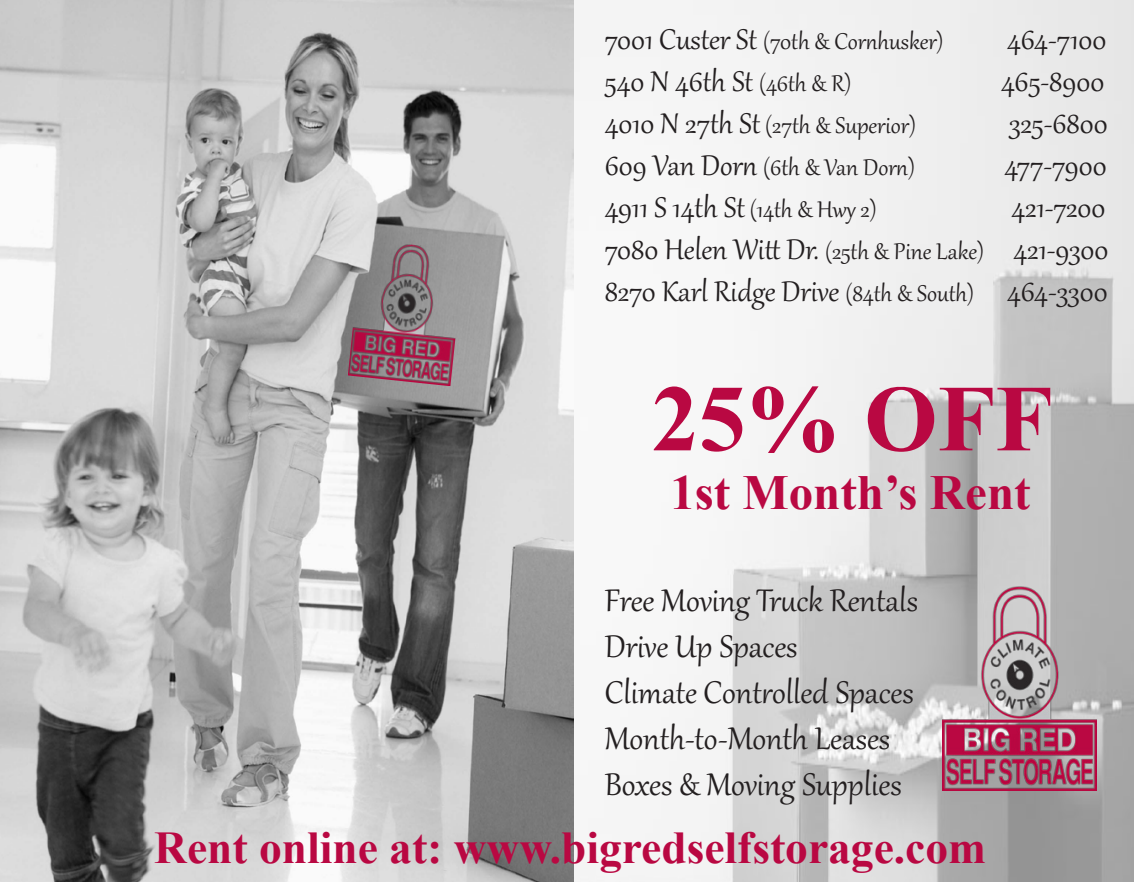
<style>
.page{position:relative;width:1134px;height:882px;background:#fff}
.page>*{position:absolute;margin:0;border:0;box-sizing:border-box;transform-origin:0 0}
.t1{font:700 94.5px "Times New Roman";color:#b90842}
.t2{font:700 49px "Times New Roman";color:#b90842}
.t3{font:700 45.5px "Times New Roman";color:#b90842}
.t4{font:38.5px "Gabriola";color:#231f20}
.t5{font:35px "Gabriola";color:#231f20}
.t6{font:28px "Gabriola";color:#231f20}
.s1{font-size:35px}
.s2{font-size:28px}
</style>
<div class="page">
<img style="left:0;top:0;width:1134px;height:882px">
<img style="left:348px;top:239px;width:117px;height:147px">
<img style="left:943px;top:586px;width:153px;height:204px">
<p class="t6" style="left:605px;top:23px;width:340px"><span class="s1">7001 Custer St</span> (70th &amp; Cornhusker)</p>
<p class="t5" style="left:1007px;top:17px;width:101px">464-7100</p>
<p class="t5" style="left:605px;top:59px;width:248px">540 N 46th St <span class="s2">(46th &amp; R)</span></p>
<p class="t5" style="left:1001px;top:59px;width:105px">465-8900</p>
<p class="t6" style="left:605px;top:107px;width:313px"><span class="s1">4010 N 27th St</span> (27th &amp; Superior)</p>
<p class="t5" style="left:1009px;top:101px;width:100px">325-6800</p>
<p class="t6" style="left:605px;top:149px;width:312px"><span class="s1">609 Van Dorn</span> (6th &amp; Van Dorn)</p>
<p class="t5" style="left:1004px;top:143px;width:104px">477-7900</p>
<p class="t5" style="left:605px;top:185px;width:273px">4911 S 14th St <span class="s2">(14th &amp; Hwy 2)</span></p>
<p class="t5" style="left:1011px;top:185px;width:96px">421-7200</p>
<p class="t5" style="left:605px;top:227px;width:505px">7080 Helen Witt Dr. <span class="s2">(25th &amp; Pine Lake)</span> 421-9300</p>
<p class="t5" style="left:605px;top:269px;width:504px">8270 Karl Ridge Drive <span class="s2">(84th &amp; South)</span> 464-3300</p>
<p class="t1" style="left:651px;top:353px;width:403px">25% OFF</p>
<p class="t2" style="left:670px;top:459px;width:362px">1st Month’s Rent</p>
<p class="t4" style="left:605px;top:575px;width:315px">Free Moving Truck Rentals</p>
<p class="t4" style="left:605px;top:621px;width:194px">Drive Up Spaces</p>
<p class="t4" style="left:605px;top:667px;width:310px">Climate Controlled Spaces</p>
<p class="t4" style="left:605px;top:713px;width:287px">Month-to-Month Leases</p>
<p class="t4" style="left:605px;top:760px;width:298px">Boxes &amp; Moving Supplies</p>
<p class="t3" style="left:154px;top:816px;width:833px">Rent online at: www.bigredselfstorage.com</p>
</div>
